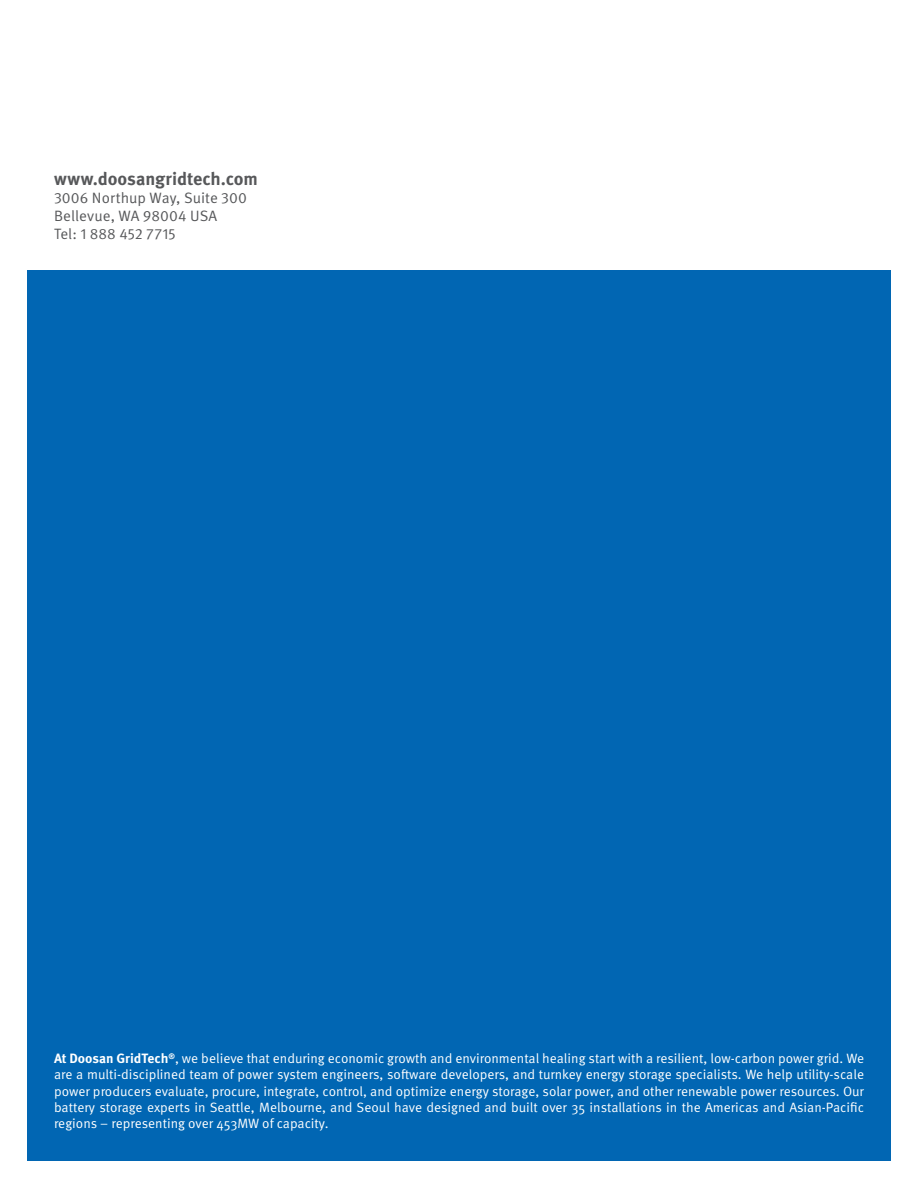
<style>
.page{position:relative;width:918px;height:1188px;background:#fff}
.page>*{position:absolute;margin:0;border:0;box-sizing:border-box;transform-origin:0 0}
.Terms___Conditions_b{font:700 18px "Meta Pro";letter-spacing:-.005em;color:#57585a}
.Terms___Conditions_b-2{font:15px "Meta Pro Norm";letter-spacing:.005em;color:#57585a}
.t1{font:13.5px/16.2px "Meta Pro Norm";color:#fff;text-align:justify}
.s1{font-family:"Meta Pro";font-weight:700}
</style>
<div class="page">
<div style="left:27px;top:270px;width:864px;height:891px;background:#0166b3"></div>
<p class="Terms___Conditions_b" style="left:54px;top:165px;width:205px">www.doosangridtech.com</p>
<p class="Terms___Conditions_b-2" style="left:54px;top:187px;width:195px">3006 Northup Way, Suite 300</p>
<p class="Terms___Conditions_b-2" style="left:54px;top:205px;width:165px">Bellevue, WA 98004 USA</p>
<p class="Terms___Conditions_b-2" style="left:54px;top:223px;width:123px">Tel: 1 888 452 7715</p>
<p class="t1" style="left:54px;top:1050px;width:812px"><span class="s1">At Doosan GridTech</span><sup>®</sup>, we believe that enduring economic growth and environmental healing start with a resilient, low-carbon power grid. We are a multi-disciplined team of power system engineers, software developers, and turnkey energy storage specialists. We help utility-scale power producers evaluate, procure, integrate, control, and optimize energy storage, solar power, and other renewable power resources. Our battery storage experts in Seattle, Melbourne, and Seoul have designed and built over 35 installations in the Americas and Asian-Pacific regions – representing over 453MW of capacity.</p>
</div>
